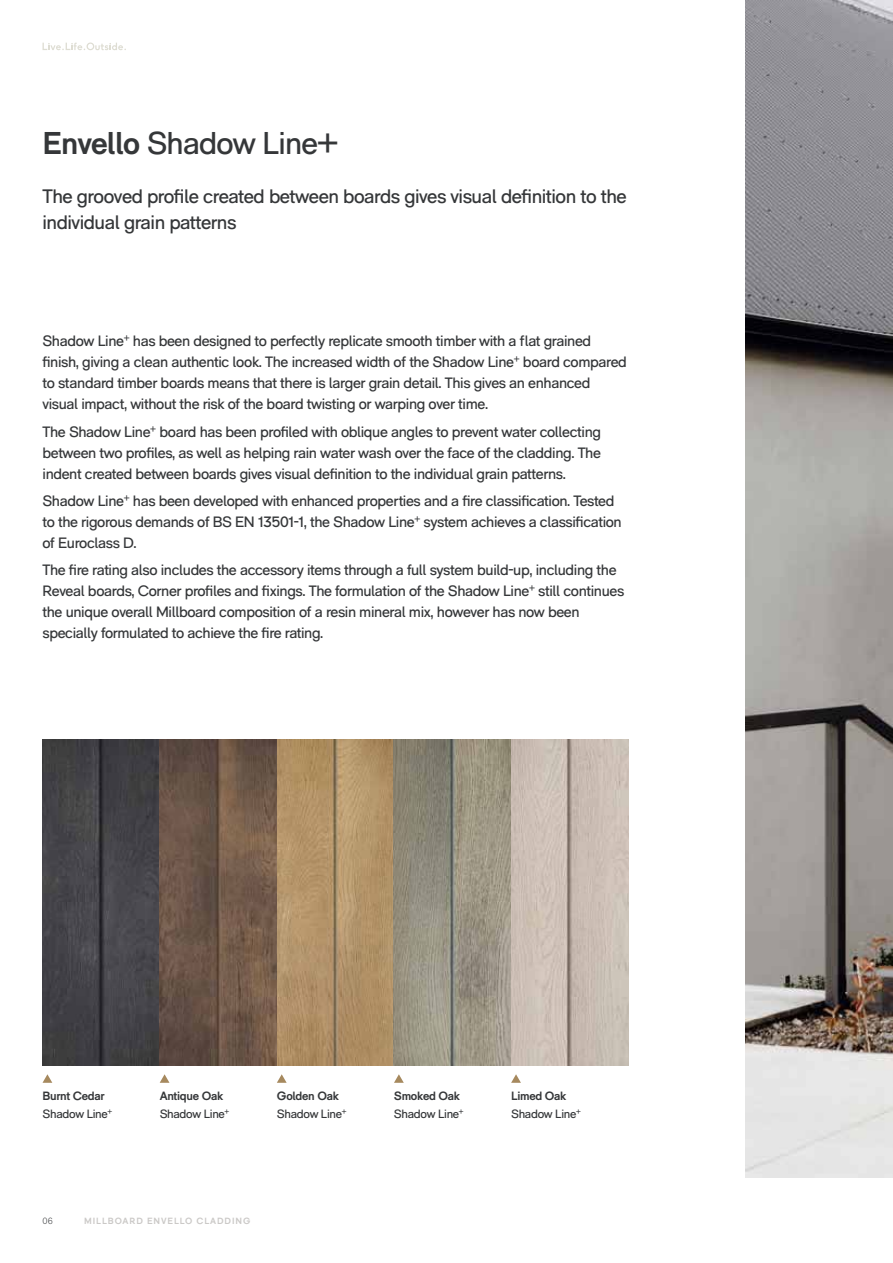
<style>
.page{position:relative;width:893px;height:1263px;background:#fff}
.page>*{position:absolute;margin:0;border:0;box-sizing:border-box;transform-origin:0 0}
.t1{font:31.5px "RM Pro";letter-spacing:-.025em;color:#353739}
.t2{font:19.5px/25.5px "RM Pro";letter-spacing:-.025em;color:#353739}
.t3{font:15px/21px "RM Pro";letter-spacing:-.025em;color:#353739}
.t4{font:12px/17.1px "RM Pro";letter-spacing:-.025em;color:#353739}
.t5{font:700 12px/17.1px "RM Pro";letter-spacing:-.025em;color:#353739}
.t6{font:700 9px "RM Pro";letter-spacing:.1em;color:#cbc9c7}
.t7{font:300 9px "RM Pro";color:#353739}
.s1{font-weight:700}
.s2{font-weight:400}
</style>
<div class="page">
<svg style="left:43px;top:43px;width:83px;height:7px"></svg>
<img style="left:746px;top:0;width:147px;height:1178px">
<img style="left:43px;top:739px;width:117px;height:327px">
<svg style="left:277px;top:739px;width:117px;height:327px;background:#b39368"></svg>
<svg style="left:160px;top:739px;width:117px;height:327px;background:#6c5648"></svg>
<svg style="left:394px;top:739px;width:117px;height:327px;background:#979180"></svg>
<svg style="left:511px;top:739px;width:117px;height:327px;background:#ccbeb5"></svg>
<svg style="left:43px;top:1074px;width:9px;height:9px"></svg>
<svg style="left:160px;top:1074px;width:9px;height:9px"></svg>
<svg style="left:277px;top:1074px;width:10px;height:9px"></svg>
<svg style="left:394px;top:1074px;width:10px;height:9px"></svg>
<svg style="left:511px;top:1074px;width:10px;height:9px"></svg>
<h1 class="t1" style="left:43px;top:124px;width:297px"><span class="s1">Envello</span> Shadow Line+</h1>
<h2 class="t2" style="left:43px;top:184px;width:586px">The grooved profile created between boards gives visual definition to the individual grain patterns</h2>
<p class="t3" style="left:43px;top:331px;width:586px">Shadow Line<sup>+</sup> has been designed to perfectly replicate smooth timber with a flat grained finish, giving a clean authentic look. The increased width of the Shadow Line<sup>+</sup> board compared to standard timber boards means that there is larger grain detail. This gives an enhanced visual impact, without the risk of the board twisting or warping over time.</p>
<p class="t3" style="left:43px;top:421px;width:560px;text-align:justify">The Shadow Line<sup>+</sup> board has been profiled with oblique angles to prevent water collecting between two profiles, as well as helping rain water wash over the face of the cladding. The indent created between boards gives visual definition to the individual grain patterns.</p>
<p class="t3" style="left:43px;top:491px;width:581px">Shadow Line<sup>+</sup> has been developed with enhanced properties and a fire classification. Tested to the rigorous demands of BS EN 13501-1, the Shadow Line<sup>+</sup> system achieves a classification of Euroclass D.</p>
<p class="t3" style="left:43px;top:560px;width:583px">The fire rating also includes the accessory items through a full system build-up, including the Reveal boards, Corner profiles and fixings. The formulation of the Shadow Line<sup>+</sup> still continues the unique overall Millboard composition of a resin mineral mix, however has now been specially formulated to achieve the fire rating.</p>
<p class="t5" style="left:43px;top:1088px;width:71px">Burnt Cedar<br><span class="s2">Shadow Line</span><sup>+</sup></p>
<p class="t4" style="left:277px;top:1088px;width:71px"><span class="s1">Golden Oak<br></span>Shadow Line<sup>+</sup></p>
<p class="t5" style="left:160px;top:1088px;width:71px">Antique Oak<br><span class="s2">Shadow Line</span><sup>+</sup></p>
<p class="t4" style="left:394px;top:1088px;width:71px"><span class="s1">Smoked Oak<br></span>Shadow Line<sup>+</sup></p>
<p class="t4" style="left:511px;top:1088px;width:71px"><span class="s1">Limed Oak<br></span>Shadow Line<sup>+</sup></p>
<p class="t7" style="left:43px;top:1216px;width:12px">06</p>
<p class="t6" style="left:84px;top:1215px;width:168px">MILLBOARD ENVELLO CLADDING</p>
</div>
